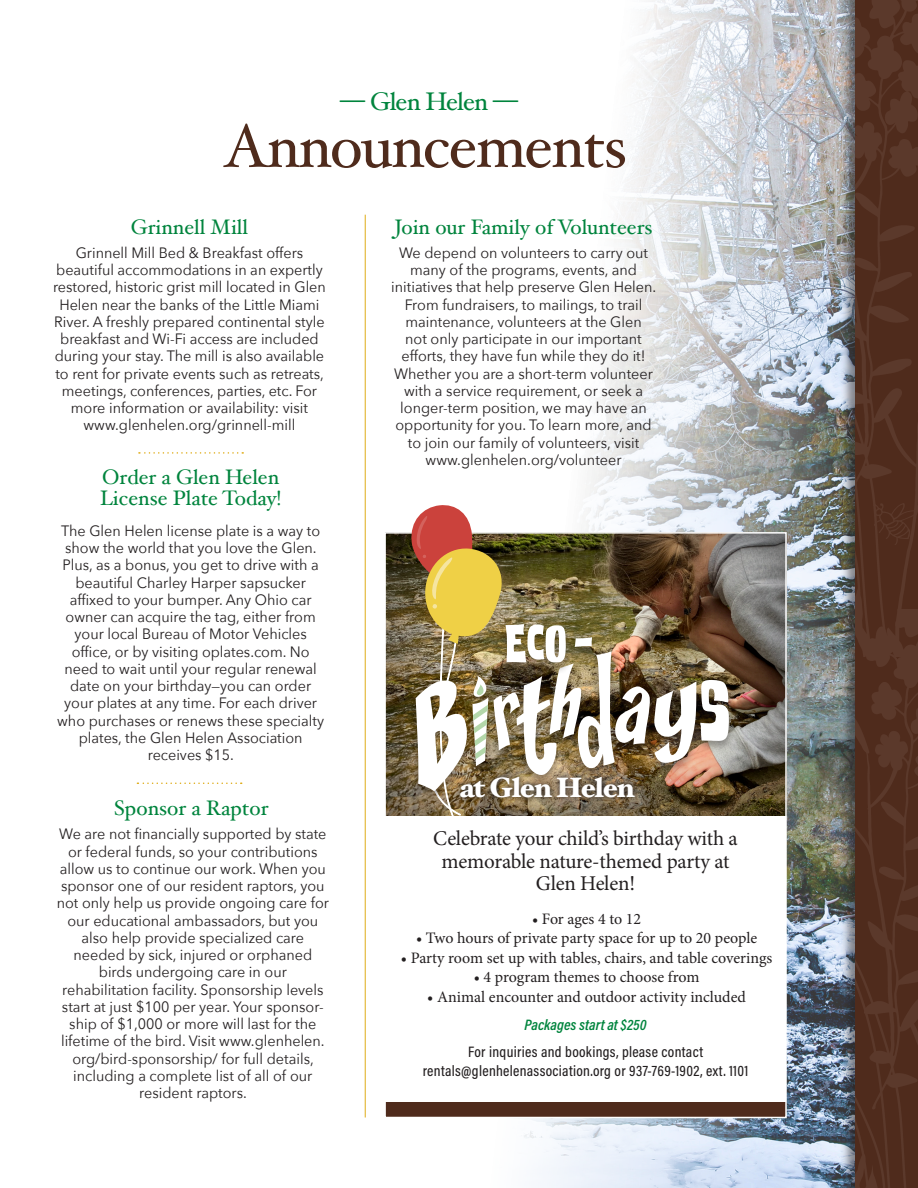
<style>
.page{position:relative;width:918px;height:1188px;background:#fff}
.page>*{position:absolute;margin:0;border:0;box-sizing:border-box;transform-origin:0 0}
.t1{font:61.2px "Hoefler Text";letter-spacing:-.03em;color:#4f2b1c}
.t2{font:900 28.05px "Hoefler Text";letter-spacing:-.04em;color:#fff}
.t3{font:25.5px "Hoefler Text";letter-spacing:-.03em;color:#00843d}
.t4{font:21px "Hoefler Text";color:#00843d}
.t5{font:21px "Minion Pro";letter-spacing:-.015em;color:#231f20}
.t6{font:15.9px "Minion Pro";letter-spacing:-.005em;color:#231f20}
.t7{font:500 15.3px "Acumin Pro Cond";letter-spacing:.02em;color:#231f20}
.t8{font:italic 600 15.3px "Acumin Pro Cond";color:#00843d}
.t9{font:15px/17.2px "Avenir Next";color:#231f20;text-align:center;scale:.96 1}
</style>
<div class="page">
<img style="left:364px;top:0;width:476px;height:1188px">
<div style="left:385px;top:556px;width:401px;height:548px;background:#fff"></div>
<div style="left:840px;top:0;width:78px;height:1188px;background:#231f20;opacity:.51"></div>
<hr style="left:365px;top:215px;width:1px;height:902px;background:#dfac18">
<svg style="left:139px;top:452px;width:104px;height:2px"></svg>
<img style="left:855px;top:0;width:63px;height:609px">
<img style="left:855px;top:609px;width:63px;height:579px">
<svg style="left:873px;top:503px;width:44px;height:43px;background:#522f20"></svg>
<svg style="left:137px;top:783px;width:105px;height:1px"></svg>
<div style="left:385px;top:531px;width:402px;height:285px;background:#231f20;opacity:.75"></div>
<div style="left:409px;top:651px;width:327px;height:152px;background:#231f20;opacity:.37"></div>
<div style="left:385px;top:1102px;width:401px;height:16px;background:#4f2b1c"></div>
<div style="left:384px;top:532px;width:403px;height:586px;border:2px solid #fff"></div>
<img style="left:410px;top:503px;width:319px;height:313px">
<p class="t3" style="left:340px;top:87px;width:179px">— Glen Helen —</p>
<p class="t1" style="left:223px;top:110px;width:405px">Announcements</p>
<p class="t4" style="left:131px;top:214px;width:119px">Grinnell Mill</p>
<p class="t9" style="left:53px;top:244px;width:286px">Grinnell Mill Bed &amp; Breakfast offers beautiful accommodations in an expertly restored, historic grist mill located in Glen Helen near the banks of the Little Miami River. A freshly prepared continental style breakfast and Wi-Fi access are included during your stay. The mill is also available to rent for private events such as retreats, meetings, conferences, parties, etc. For more information or availability: visit www.glenhelen.org/grinnell-mill</p>
<p class="t4" style="left:102px;top:465px;width:179px">Order a Glen Helen</p>
<p class="t4" style="left:100px;top:486px;width:183px">License Plate Today!</p>
<p class="t9" style="left:57px;top:521px;width:279px">The Glen Helen license plate is a way to show the world that you love the Glen.<br>Plus, as a bonus, you get to drive with a beautiful Charley Harper sapsucker affixed to your bumper. Any Ohio car owner can acquire the tag, either from your local Bureau of Motor Vehicles office, or by visiting oplates.com. No need to wait until your regular renewal date on your birthday—you can order your plates at any time. For each driver who purchases or renews these specialty plates, the Glen Helen Association receives $15.</p>
<p class="t4" style="left:114px;top:796px;width:156px">Sponsor a Raptor</p>
<p class="t9" style="left:57px;top:825px;width:285px">We are not financially supported by state or federal funds, so your contributions allow us to continue our work. When you sponsor one of our resident raptors, you not only help us provide ongoing care for our educational ambassadors, but you also help provide specialized care needed by sick, injured or orphaned birds undergoing care in our</p>
<p class="t9" style="left:61px;top:980px;width:276px">rehabilitation facility. Sponsorship levels start at just $100 per year. Your sponsor&shy;ship of $1,000 or more will last for the lifetime of the bird. Visit www.glenhelen. org/bird-sponsorship/ for full details, including a complete list of all of our resident raptors.</p>
<p class="t4" style="left:395px;top:215px;width:260px">Join our Family of Volunteers</p>
<p class="t9" style="left:391px;top:244px;width:278px">We depend on volunteers to carry out many of the programs, events, and initiatives that help preserve Glen Helen.<br>From fundraisers, to mailings, to trail</p>
<p class="t9" style="left:405px;top:313px;width:248px">maintenance, volunteers at the Glen</p>
<p class="t9" style="left:394px;top:330px;width:271px">not only participate in our important efforts, they have fun while they do it!<br>Whether you are a short-term volunteer with a service requirement, or seek a longer-term position, we may have an opportunity for you. To learn more, and</p>
<p class="t9" style="left:408px;top:433px;width:242px">to join our family of volunteers, visit</p>
<p class="t9" style="left:426px;top:451px;width:206px">www.glenhelen.org/volunteer</p>
<p class="t2" style="left:460px;top:771px;width:176px">at Glen Helen</p>
<p class="t5" style="left:433px;top:824px;width:306px">Celebrate your child’s birthday with a</p>
<p class="t5" style="left:442px;top:847px;width:289px">memorable nature-themed party at</p>
<p class="t5" style="left:536px;top:869px;width:101px">Glen Helen!</p>
<p class="t6" style="left:532px;top:908px;width:111px">• For ages 4 to 12</p>
<p class="t6" style="left:416px;top:928px;width:343px">• Two hours of private party space for up to 20 people</p>
<p class="t6" style="left:401px;top:947px;width:373px">• Party room set up with tables, chairs, and table coverings</p>
<p class="t6" style="left:474px;top:967px;width:227px">• 4 program themes to choose from</p>
<p class="t6" style="left:427px;top:986px;width:320px">• Animal encounter and outdoor activity included</p>
<p class="t8" style="left:524px;top:1015px;width:124px">Packages start at $250</p>
<p class="t7" style="left:468px;top:1042px;width:237px">For inquiries and bookings, please contact</p>
<p class="t7" style="left:423px;top:1061px;width:327px">rentals@glenhelenassociation.org or 937-769-1902, ext. 1101</p>
</div>
